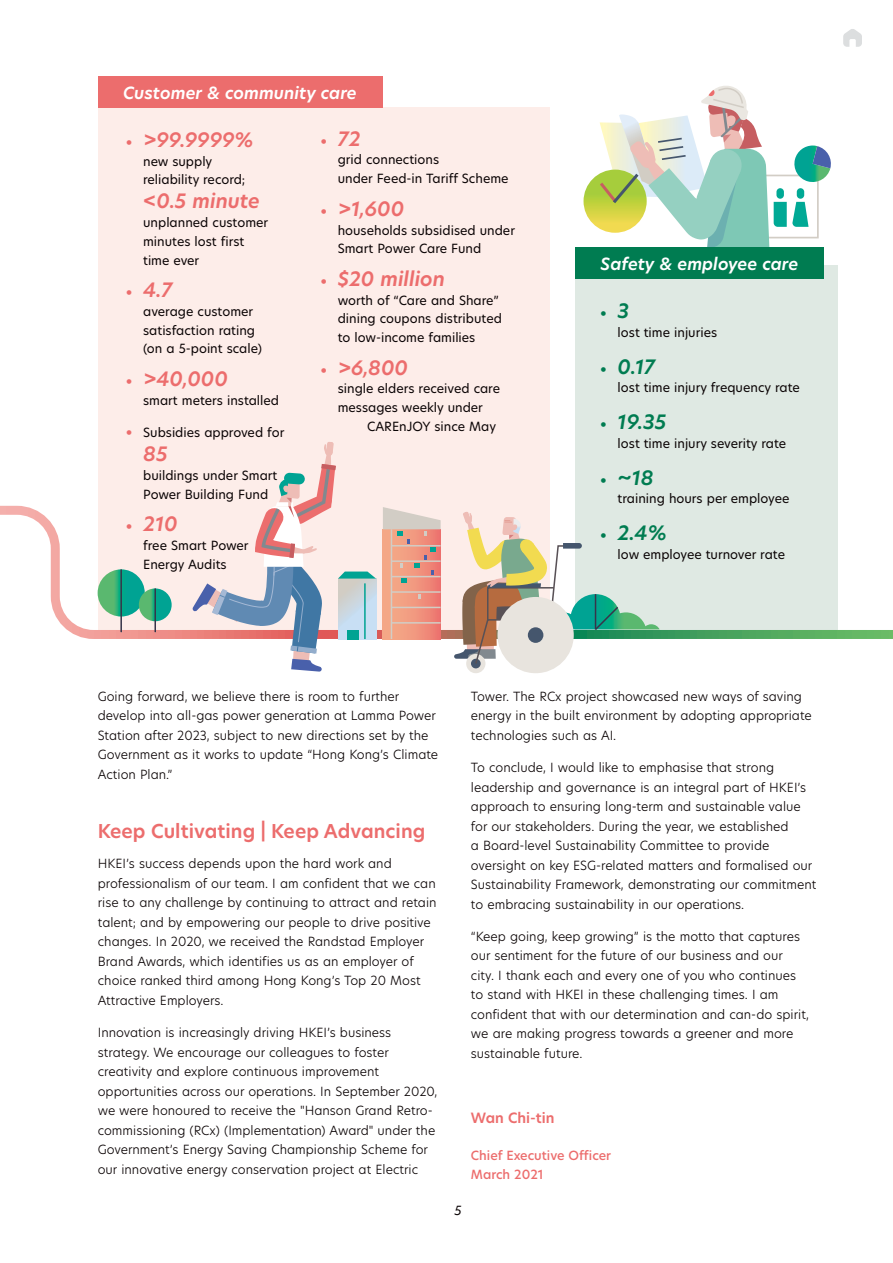
<style>
.page{position:relative;width:893px;height:1263px;background:#fff}
.page>*{position:absolute;margin:0;border:0;box-sizing:border-box;transform-origin:0 0}
.t1{font:italic 600 19.5px "Hero New";color:#ec6d6d}
.t2{font:italic 600 19.5px "Hero New";color:#007c51}
.t3{font:600 18.75px "Hero New";letter-spacing:.005em;color:#ec6d6d}
.t4{font:italic 600 16.5px "Hero New";color:#fff}
.t5{font:600 13.95px "Hero New";color:#ec6d6d}
.t6{font:300 12.45px/19.5px "Hero New";color:#0a0304}
.t7{font:12.45px/18.8px "Hero New";color:#0a0304}
.t8{font:500 12.45px/19.5px "Hero New";color:#ec6d6d}
.t9{font:900 12.45px "Flama";color:#007c51}
.t10{font:italic 12.45px "Hero New";color:#0a0304}
.s1{font-family:"Flama";font-weight:900;font-style:normal;font-size:12.45px}
.s2{font-family:"Flama";font-weight:900;color:#ec6d6d}
.s3{font-family:"Hero New";font-weight:600;font-style:italic;font-size:19.5px}
</style>
<div class="page">
<div style="left:98px;top:107px;width:452px;height:526px;background:#fdede9"></div>
<div style="left:575px;top:265px;width:263px;height:366px;background:#dfe9e3"></div>
<svg style="left:0;top:505px;width:893px;height:168px"></svg>
<svg style="left:98px;top:569px;width:47px;height:47px;background:#28ae83"></svg>
<hr style="left:120px;top:569px;width:2px;height:63px;background:#38344a">
<svg style="left:139px;top:588px;width:33px;height:33px"></svg>
<hr style="left:154px;top:588px;width:2px;height:44px;background:#38344a">
<div style="left:383px;top:529px;width:58px;height:110px;background:linear-gradient(to right,#f5b28b,#ed7b73)"></div>
<hr style="left:391px;top:529px;width:1px;height:110px;background:#d2cdc5">
<hr style="left:391px;top:591px;width:50px;height:2px;background:#d2cdc5">
<hr style="left:391px;top:607px;width:50px;height:1px;background:#d2cdc5">
<hr style="left:391px;top:622px;width:50px;height:2px;background:#d2cdc5">
<svg style="left:383px;top:507px;width:58px;height:75px;background:#e1ac9c"></svg>
<svg style="left:192px;top:442px;width:184px;height:230px"></svg>
<div style="left:466px;top:654px;width:19px;height:19px;background:#e8e4de;border-radius:50%"></div>
<div style="left:471px;top:659px;width:10px;height:9px;background:#45566d;border-radius:50%"></div>
<div style="left:497px;top:597px;width:77px;height:76px;background:#e8e4de;border-radius:50%"></div>
<svg style="left:454px;top:511px;width:206px;height:154px"></svg>
<svg style="left:583px;top:170px;width:64px;height:63px"></svg>
<svg style="left:597px;top:86px;width:234px;height:161px"></svg>
<div style="left:98px;top:76px;width:284px;height:31px;background:#ec6d6d"></div>
<div style="left:575px;top:247px;width:249px;height:32px;background:#007c51"></div>
<svg style="left:843px;top:29px;width:19px;height:18px"></svg>
<h3 class="t4" style="left:123px;top:82px;width:235px">Customer &amp; community care</h3>
<h1 class="t1" style="left:126px;top:126px;width:129px"><span class="s1">•</span> &gt;99.9999%</h1>
<p class="t7" style="left:143px;top:151px;width:104px">new supply reliability record;</p>
<h1 class="t1" style="left:143px;top:188px;width:118px">&lt;0.5 minute</h1>
<p class="t7" style="left:143px;top:213px;width:127px">unplanned customer minutes lost first time ever</p>
<h1 class="t1" style="left:126px;top:277px;width:48px"><span class="s1">•</span> 4.7</h1>
<p class="t7" style="left:143px;top:302px;width:120px">average customer satisfaction rating (on a 5-point scale)</p>
<h1 class="t1" style="left:126px;top:365px;width:103px"><span class="s1">•</span> &gt;40,000</h1>
<p class="t7" style="left:143px;top:390px;width:137px">smart meters installed</p>
<p class="t7" style="left:126px;top:423px;width:160px"><span class="s2">•</span> Subsidies approved for</p>
<h1 class="t1" style="left:143px;top:441px;width:26px">85</h1>
<p class="t7" style="left:143px;top:466px;width:136px">buildings under Smart<br>Power Building Fund</p>
<h1 class="t1" style="left:126px;top:511px;width:53px"><span class="s1">•</span> 210</h1>
<p class="t7" style="left:143px;top:536px;width:107px">free Smart Power<br>Energy Audits</p>
<h1 class="t1" style="left:321px;top:125px;width:41px"><span class="s1">•</span> 72</h1>
<p class="t7" style="left:338px;top:150px;width:172px">grid connections<br>under Feed-in Tariff Scheme</p>
<h1 class="t1" style="left:321px;top:195px;width:85px"><span class="s1">•</span> &gt;1,600</h1>
<p class="t7" style="left:338px;top:220px;width:179px">households subsidised under<br>Smart Power Care Fund</p>
<h1 class="t1" style="left:321px;top:265px;width:126px"><span class="s1">•</span> $20 million</h1>
<p class="t7" style="left:338px;top:290px;width:166px">worth of “Care and Share” dining coupons distributed to low-income families</p>
<h1 class="t1" style="left:321px;top:354px;width:89px"><span class="s1">•</span> &gt;6,800</h1>
<p class="t7" style="left:338px;top:379px;width:164px">single elders received care messages weekly under</p>
<p class="t7" style="left:367px;top:417px;width:131px">CAREnJOY since May</p>
<h3 class="t4" style="left:601px;top:253px;width:199px">Safety &amp; employee care</h3>
<p class="t9" style="left:601px;top:305px;width:30px">• <span class="s3">3</span></p>
<p class="t7" style="left:618px;top:323px;width:101px">lost time injuries</p>
<h1 class="t2" style="left:601px;top:353px;width:56px"><span class="s1">•</span> 0.17</h1>
<p class="t7" style="left:618px;top:378px;width:184px">lost time injury frequency rate</p>
<h1 class="t2" style="left:601px;top:409px;width:67px"><span class="s1">•</span> 19.35</h1>
<p class="t7" style="left:618px;top:434px;width:170px">lost time injury severity rate</p>
<h1 class="t2" style="left:601px;top:464px;width:55px"><span class="s1">•</span> ~18</h1>
<p class="t7" style="left:618px;top:489px;width:173px">training hours per employee</p>
<h1 class="t2" style="left:601px;top:520px;width:68px"><span class="s1">•</span> 2.4%</h1>
<p class="t7" style="left:618px;top:545px;width:169px">low employee turnover rate</p>
<p class="t6" style="left:98px;top:686px;width:342px">Going forward, we believe there is room to further develop into all-gas power generation at Lamma Power Station after 2023, subject to new directions set by the Government as it works to update “Hong Kong’s Climate Action Plan.”</p>
<h2 class="t3" style="left:98px;top:819px;width:329px">Keep Cultivating | Keep Advancing</h2>
<p class="t6" style="left:98px;top:854px;width:340px">HKEI’s success depends upon the hard work and professionalism of our team. I am confident that we can rise to any challenge by continuing to attract and retain talent; and by empowering our people to drive positive changes. In 2020, we received the Randstad Employer Brand Awards, which identifies us as an employer of choice ranked third among Hong Kong’s Top 20 Most Attractive Employers.</p>
<p class="t6" style="left:98px;top:1022px;width:341px">Innovation is increasingly driving HKEI’s business strategy. We encourage our colleagues to foster creativity and explore continuous improvement opportunities across our operations. In September 2020, we were honoured to receive the "Hanson Grand Retro&shy;commissioning (RCx) (Implementation) Award" under the Government’s Energy Saving Championship Scheme for our innovative energy conservation project at Electric</p>
<p class="t6" style="left:471px;top:686px;width:342px">Tower. The RCx project showcased new ways of saving energy in the built environment by adopting appropriate technologies such as AI.</p>
<p class="t6" style="left:471px;top:757px;width:347px">To conclude, I would like to emphasise that strong leadership and governance is an integral part of HKEI’s approach to ensuring long-term and sustainable value for our stakeholders. During the year, we established<br>a Board-level Sustainability Committee to provide oversight on key ESG-related matters and formalised our Sustainability Framework, demonstrating our commitment to embracing sustainability in our operations.</p>
<p class="t6" style="left:471px;top:926px;width:339px">“Keep going, keep growing” is the motto that captures our sentiment for the future of our business and our city. I thank each and every one of you who continues to stand with HKEI in these challenging times. I am confident that with our determination and can-do spirit, we are making progress towards a greener and more sustainable future.</p>
<p class="t5" style="left:471px;top:1108px;width:85px">Wan Chi-tin</p>
<p class="t8" style="left:471px;top:1145px;width:142px">Chief Executive Officer<br>March 2021</p>
<p class="t10" style="left:455px;top:1202px;width:9px">5</p>
</div>
